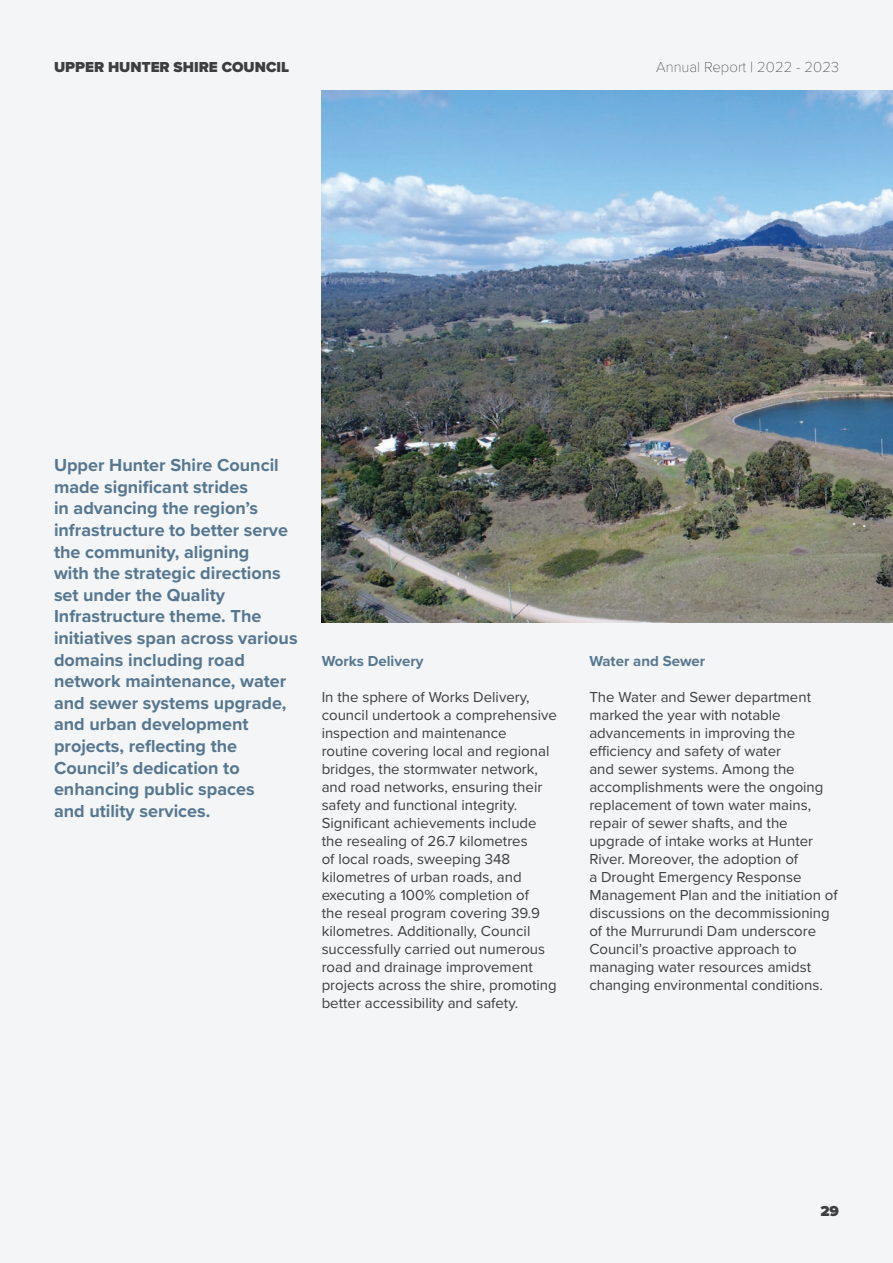
<style>
.page{position:relative;width:893px;height:1263px;background:#f3f5f6}
.page>*{position:absolute;margin:0;border:0;box-sizing:border-box;transform-origin:0 0}
.t1{font:700 18px/21.6px "Proxima Nova";color:#577791}
.t2{font:15px/18px "Proxima Nova";color:#3e3e3f}
.t3{font:700 15px "Proxima Nova";color:#577791}
.t4{font:900 15px "Proxima Nova";color:#3e3e3f}
.t5{font:100 15px "Proxima Nova T";color:#3e3e3f}
</style>
<div class="page">
<img style="left:322px;top:90px;width:571px;height:532px">
<p class="t4" style="left:54px;top:56px;width:237px">UPPER HUNTER SHIRE COUNCIL</p>
<p class="t5" style="left:656px;top:56px;width:184px">Annual Report | 2022 - 2023</p>
<p class="t1" style="left:54px;top:454px;width:245px">Upper Hunter Shire Council made significant strides<br>in advancing the region’s infrastructure to better serve the community, aligning<br>with the strategic directions set under the Quality<br>Infrastructure theme. The initiatives span across various domains including road network maintenance, water and sewer systems upgrade, and urban development projects, reflecting the<br>Council’s dedication to enhancing public spaces<br>and utility services.</p>
<p class="t3" style="left:322px;top:650px;width:103px">Works Delivery</p>
<p class="t2" style="left:322px;top:687px;width:237px">In the sphere of Works Delivery, council undertook a comprehensive inspection and maintenance<br>routine covering local and regional bridges, the stormwater network, and road networks, ensuring their safety and functional integrity.<br>Significant achievements include the resealing of 26.7 kilometres<br>of local roads, sweeping 348 kilometres of urban roads, and executing a 100% completion of<br>the reseal program covering 39.9 kilometres. Additionally, Council successfully carried out numerous road and drainage improvement projects across the shire, promoting better accessibility and safety.</p>
<p class="t3" style="left:589px;top:650px;width:117px">Water and Sewer</p>
<p class="t2" style="left:589px;top:687px;width:250px">The Water and Sewer department marked the year with notable advancements in improving the efficiency and safety of water<br>and sewer systems. Among the accomplishments were the ongoing replacement of town water mains, repair of sewer shafts, and the upgrade of intake works at Hunter<br>River. Moreover, the adoption of<br>a Drought Emergency Response<br>Management Plan and the initiation of discussions on the decommissioning of the Murrurundi Dam underscore<br>Council’s proactive approach to managing water resources amidst changing environmental conditions.</p>
<p class="t4" style="left:820px;top:1199px;width:20px">29</p>
</div>
